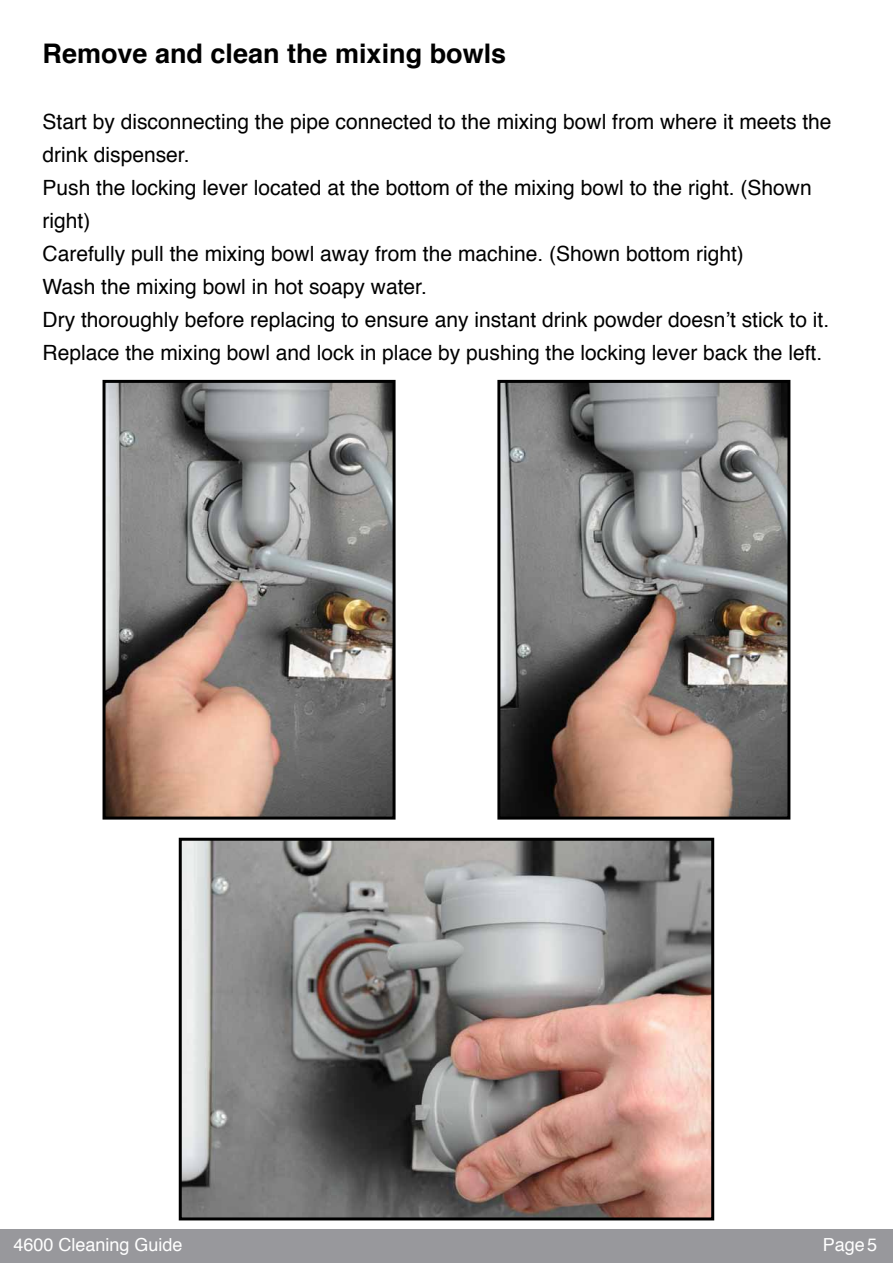
<style>
.page{position:relative;width:893px;height:1263px;background:#fff}
.page>*{position:absolute;margin:0;border:0;box-sizing:border-box;transform-origin:0 0}
.t1{font:700 27px "Helvetica";color:#000}
.t2{font:21px/33px "Helvetica";color:#000}
.t3{font:18px "Helvetica";color:#fff}
</style>
<div class="page">
<div style="left:0;top:1229px;width:893px;height:34px;background:#98989c"></div>
<img style="left:107px;top:384px;width:285px;height:431px">
<div style="left:103px;top:380px;width:293px;height:439px;border:3px solid #000"></div>
<img style="left:501px;top:384px;width:285px;height:431px">
<div style="left:497px;top:380px;width:293px;height:439px;border:3px solid #000"></div>
<img style="left:183px;top:842px;width:527px;height:374px">
<div style="left:179px;top:838px;width:535px;height:382px;border:3px solid #000"></div>
<p class="t1" style="left:43px;top:35px;width:465px">Remove and clean the mixing bowls</p>
<p class="t2" style="left:43px;top:107px;width:791px">Start by disconnecting the pipe connected to the mixing bowl from where it meets the drink dispenser.<br>Push the locking lever located at the bottom of the mixing bowl to the right. (Shown right)<br>Carefully pull the mixing bowl away from the machine. (Shown bottom right)<br>Wash the mixing bowl in hot soapy water.<br>Dry thoroughly before replacing to ensure any instant drink powder doesn’t stick to it.<br>Replace the mixing bowl and lock in place by pushing the locking lever back the left.</p>
<p class="t3" style="left:14px;top:1232px;width:171px">4600 Cleaning Guide</p>
<p class="t3" style="left:823px;top:1232px;width:56px">Page5</p>
</div>
